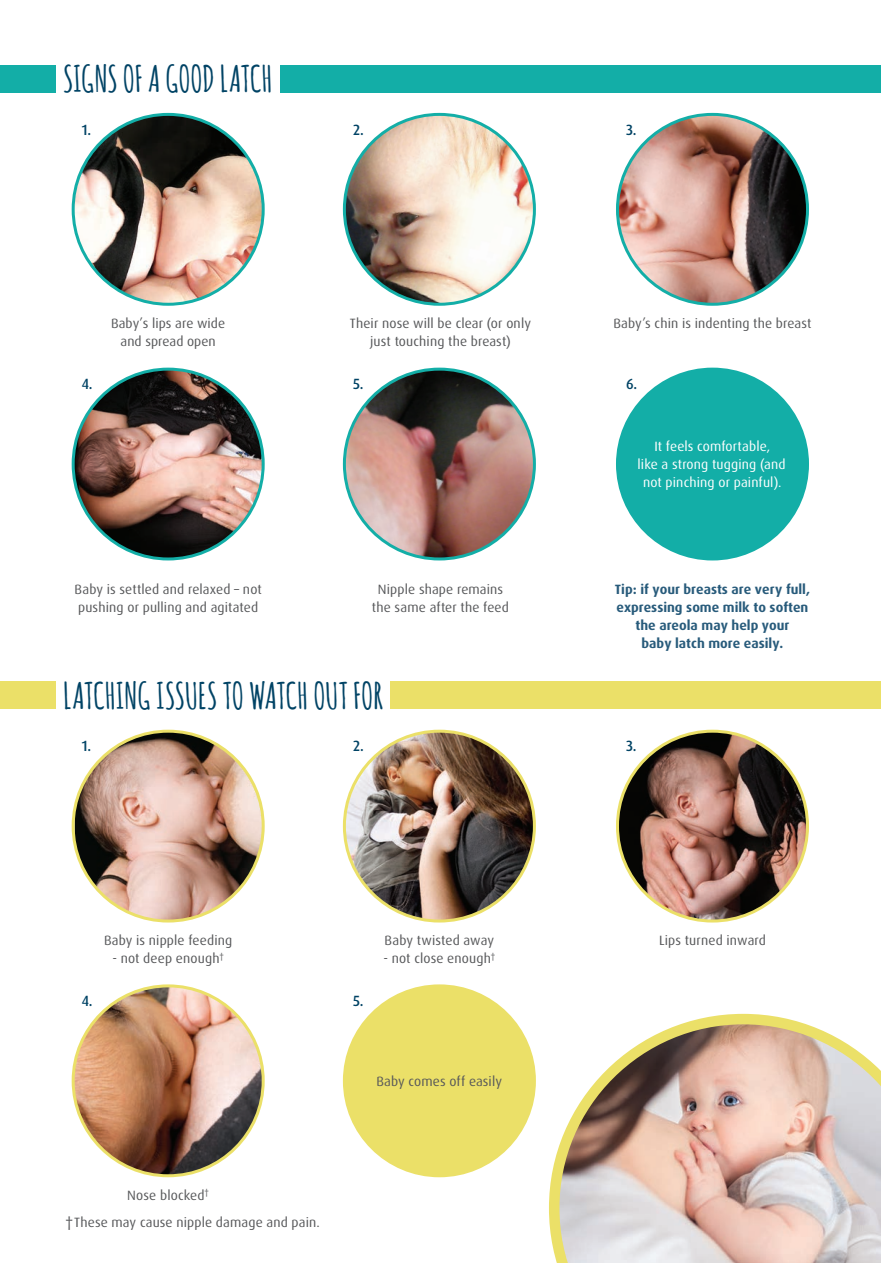
<style>
.page{position:relative;width:881px;height:1263px;background:#fff}
.page>*{position:absolute;margin:0;border:0;box-sizing:border-box;transform-origin:0 0}
.t1{font:700 36px "Amatic SC";letter-spacing:-.005em;color:#004365}
.t2{font:500 14.85px "Dax OT";color:#004365;scale:.94 1}
.t3{font:13.5px/18px "Dax OT";letter-spacing:.01em;color:#57585a;text-align:center}
.t4{font:700 13.5px/18px "Dax OT";color:#285b7b;text-align:center}
.t5{font:13.5px/18px "Dax OT";letter-spacing:.01em;color:#fff;text-align:center}
</style>
<div class="page">
<div style="left:0;top:65px;width:55px;height:27px;background:#13aea7"></div>
<div style="left:280px;top:65px;width:600px;height:27px;background:#13aea7"></div>
<img style="left:73px;top:114px;width:190px;height:190px;border-radius:95px">
<img style="left:344px;top:114px;width:190px;height:190px;border-radius:95px">
<img style="left:617px;top:114px;width:190px;height:190px;border-radius:95px">
<img style="left:73px;top:369px;width:190px;height:190px;border-radius:95px">
<img style="left:344px;top:369px;width:190px;height:190px;border-radius:95px">
<div style="left:617px;top:369px;width:190px;height:190px;background:#13aea7;border-radius:50%"></div>
<div style="left:0;top:682px;width:55px;height:27px;background:#ebe068"></div>
<div style="left:390px;top:681px;width:490px;height:28px;background:#ebe068"></div>
<img style="left:75px;top:731px;width:188px;height:190px">
<img style="left:344px;top:731px;width:190px;height:190px;border-radius:95px">
<img style="left:73px;top:986px;width:190px;height:190px;border-radius:95px">
<div style="left:344px;top:986px;width:190px;height:190px;background:#ebe068;border-radius:50%"></div>
<svg style="left:549px;top:1014px;width:331px;height:249px;background:#d8c4b6"></svg>
<img style="left:617px;top:731px;width:190px;height:190px;border-radius:95px">
<h1 class="t1" style="left:63px;top:53px;width:210px">SIGNS OF A GOOD LATCH</h1>
<p class="t2" style="left:82px;top:120px;width:11px">1.</p>
<p class="t2" style="left:353px;top:120px;width:13px">2.</p>
<p class="t2" style="left:626px;top:120px;width:13px">3.</p>
<p class="t3" style="left:111px;top:315px;width:115px">Baby’s lips are wide and spread open</p>
<p class="t3" style="left:350px;top:315px;width:182px">Their nose will be clear (or only just touching the breast)</p>
<p class="t3" style="left:613px;top:315px;width:199px">Baby’s chin is indenting the breast</p>
<p class="t2" style="left:82px;top:375px;width:13px">4.</p>
<p class="t2" style="left:353px;top:375px;width:13px">5.</p>
<p class="t3" style="left:74px;top:581px;width:189px;text-align:left">Baby is settled and relaxed – not pushing or pulling and agitated</p>
<p class="t3" style="left:372px;top:581px;width:138px">Nipple shape remains the same after the feed</p>
<p class="t2" style="left:626px;top:375px;width:13px">6.</p>
<p class="t5" style="left:637px;top:438px;width:149px">It feels comfortable,<br>like a strong tugging (and not pinching or painful).</p>
<p class="t4" style="left:614px;top:581px;width:196px">Tip: if your breasts are very full, expressing some milk to soften the areola may help your<br>baby latch more easily.</p>
<h1 class="t1" style="left:63px;top:670px;width:322px">LATCHING ISSUES TO WATCH OUT FOR</h1>
<p class="t2" style="left:82px;top:737px;width:11px">1.</p>
<p class="t2" style="left:353px;top:737px;width:13px">2.</p>
<p class="t2" style="left:625px;top:737px;width:13px">3.</p>
<p class="t3" style="left:104px;top:931px;width:130px">Baby is nipple feeding</p>
<p class="t3" style="left:112px;top:949px;width:113px">- not deep enough<sup>†</sup></p>
<p class="t2" style="left:82px;top:991px;width:13px">4.</p>
<p class="t2" style="left:353px;top:991px;width:13px">5.</p>
<p class="t3" style="left:384px;top:931px;width:111px">Baby twisted away</p>
<p class="t3" style="left:383px;top:949px;width:113px">- not close enough<sup>†</sup></p>
<p class="t3" style="left:376px;top:1072px;width:127px">Baby comes off easily</p>
<p class="t3" style="left:127px;top:1186px;width:83px">Nose blocked<sup>†</sup></p>
<p class="t3" style="left:65px;top:1213px;width:256px">†These may cause nipple damage and pain.</p>
<p class="t3" style="left:658px;top:931px;width:108px">Lips turned inward</p>
</div>
